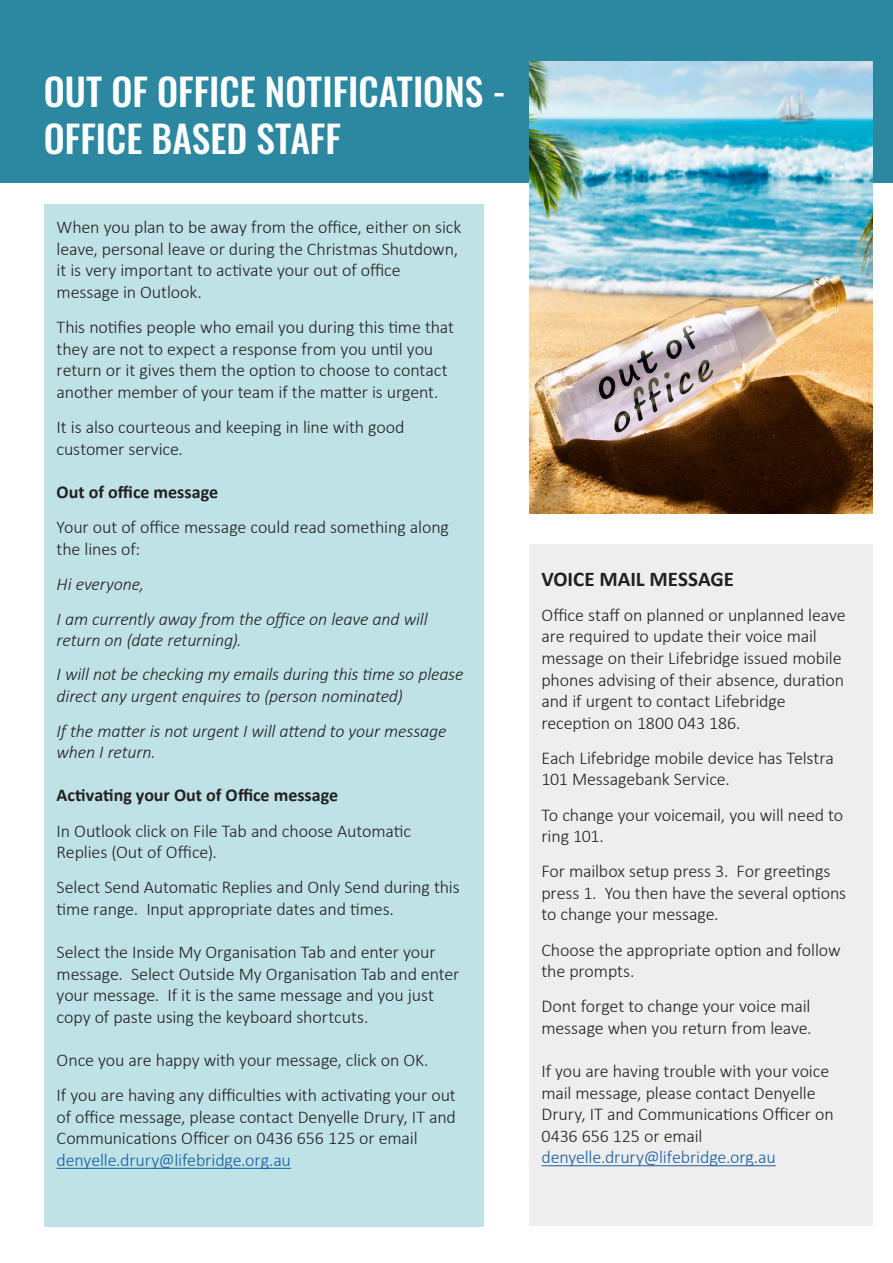
<style>
.page{position:relative;width:893px;height:1263px;background:#fff}
.page>*{position:absolute;margin:0;border:0;box-sizing:border-box;transform-origin:0 0}
.t1{font:500 37.5px "Oswald";color:#fff}
.t2{font:700 21px "Calibri";color:#231f20}
.t3{font:300 18px/21.6px "Calibri";letter-spacing:-.01em;color:#231f20}
.t4{font:italic 300 18px/21.6px "Calibri";letter-spacing:-.01em;color:#231f20}
.t5{font:300 18px "Calibri";letter-spacing:-.01em;color:#175d9e}
.t6{font:700 18px "Calibri";color:#231f20}
</style>
<div class="page">
<div style="left:0;top:0;width:893px;height:182px;background:#2c87a0"></div>
<img style="left:530px;top:62px;width:343px;height:451px">
<div style="left:44px;top:204px;width:439px;height:1022px;background:#bee2e6"></div>
<hr style="left:57px;top:1168px;width:234px;height:1px;background:#175d9e">
<div style="left:530px;top:544px;width:343px;height:682px;background:#eeeeef"></div>
<hr style="left:541px;top:1165px;width:235px;height:1px;background:#175d9e">
<p class="t1" style="left:44px;top:72px;width:463px">OUT OF OFFICE NOTIFICATIONS -</p>
<p class="t1" style="left:44px;top:119px;width:299px">OFFICE BASED STAFF</p>
<p class="t3" style="left:57px;top:216px;width:406px">When you plan to be away from the office, either on sick leave, personal leave or during the Christmas Shutdown, it is very important to activate your out of office message in Outlook.</p>
<p class="t3" style="left:57px;top:316px;width:399px">This notifies people who email you during this time that they are not to expect a response from you until you return or it gives them the option to choose to contact another member of your team if the matter is urgent.</p>
<p class="t3" style="left:57px;top:416px;width:349px">It is also courteous and keeping in line with good customer service.</p>
<p class="t6" style="left:57px;top:479px;width:163px">Out of office message</p>
<p class="t3" style="left:57px;top:516px;width:394px">Your out of office message could read something along the lines of:</p>
<p class="t4" style="left:57px;top:573px;width:89px">Hi everyone,</p>
<p class="t4" style="left:57px;top:608px;width:372px">I am currently away from the office on leave and will return on (date returning).</p>
<p class="t4" style="left:57px;top:663px;width:408px">I will not be checking my emails during this time so please direct any urgent enquires to (person nominated)</p>
<p class="t4" style="left:57px;top:720px;width:391px">If the matter is not urgent I will attend to your message when I return.</p>
<p class="t6" style="left:57px;top:783px;width:283px">Activating your Out of Office message</p>
<p class="t3" style="left:57px;top:820px;width:356px">In Outlook click on File Tab and choose Automatic<br>Replies (Out of Office).</p>
<p class="t3" style="left:57px;top:876px;width:405px">Select Send Automatic Replies and Only Send during this time range. Input appropriate dates and times.</p>
<p class="t3" style="left:57px;top:941px;width:404px">Select the Inside My Organisation Tab and enter your message. Select Outside My Organisation Tab and enter your message. If it is the same message and you just copy of paste using the keyboard shortcuts.</p>
<p class="t3" style="left:57px;top:1049px;width:374px">Once you are happy with your message, click on OK.</p>
<p class="t3" style="left:57px;top:1084px;width:401px;text-align:justify">If you are having any difficulties with activating your out of office message, please contact Denyelle Drury, IT and Communications Officer on 0436 656 125 or email</p>
<p class="t5" style="left:57px;top:1149px;width:236px">denyelle.drury@lifebridge.org.au</p>
<p class="t2" style="left:541px;top:564px;width:194px">VOICE MAIL MESSAGE</p>
<p class="t3" style="left:541px;top:604px;width:306px">Office staff on planned or unplanned leave are required to update their voice mail message on their Lifebridge issued mobile phones advising of their absence, duration and if urgent to contact Lifebridge reception on 1800 043 186.</p>
<p class="t3" style="left:541px;top:747px;width:294px">Each Lifebridge mobile device has Telstra<br>101 Messagebank Service.</p>
<p class="t3" style="left:541px;top:803px;width:303px">To change your voicemail, you will need to ring 101.</p>
<p class="t3" style="left:541px;top:860px;width:306px">For mailbox setup press 3. For greetings press 1. You then have the several options to change your message.</p>
<p class="t3" style="left:541px;top:938px;width:301px">Choose the appropriate option and follow the prompts.</p>
<p class="t3" style="left:541px;top:995px;width:272px">Dont forget to change your voice mail message when you return from leave.</p>
<p class="t3" style="left:541px;top:1060px;width:294px">If you are having trouble with your voice mail message, please contact Denyelle Drury, IT and Communications Officer on 0436 656 125 or email</p>
<p class="t5" style="left:541px;top:1146px;width:236px">denyelle.drury@lifebridge.org.au</p>
</div>
